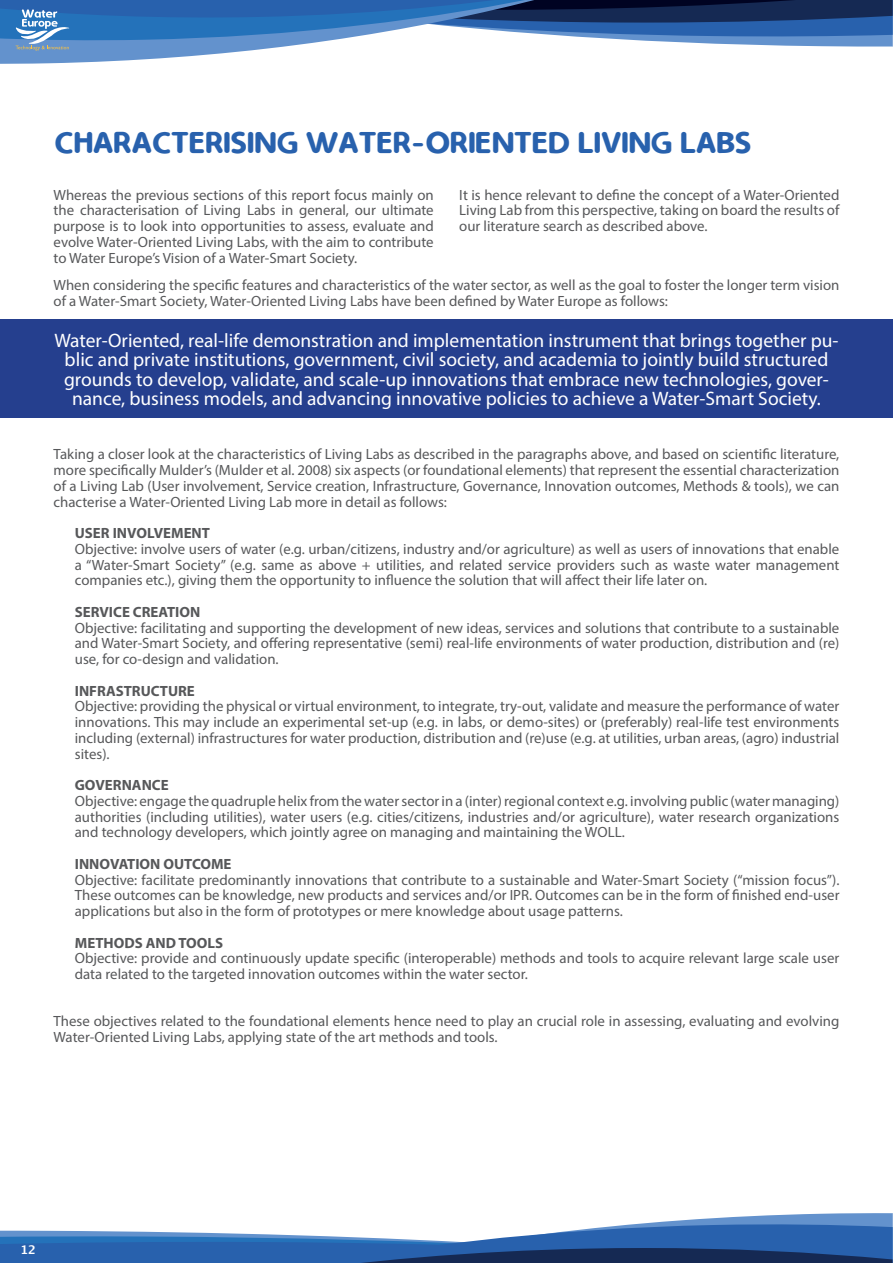
<style>
.page{position:relative;width:893px;height:1263px;background:#fff}
.page>*{position:absolute;margin:0;border:0;box-sizing:border-box;transform-origin:0 0}
.t1{font:31.8px "Simply Rounded";color:#2861ad}
.t2{font:19.5px/19.5px "Myriad Pro";color:#fff;text-align:center}
.t3{font:14.85px/15.8px "Myriad Pro";color:#57585a;text-align:justify}
.t4{font:700 14.85px "Myriad Pro";color:#57585a}
.t5{font:700 12px "Lucida Grande";color:#fff}
</style>
<div class="page">
<svg style="left:0;top:1213px;width:893px;height:50px"></svg>
<svg style="left:0;top:51px;width:244px;height:13px;fill:#6392cd"></svg>
<svg style="left:0;top:0;width:893px;height:51px"></svg>
<div style="left:0;top:320px;width:892px;height:98px;background:#253f8e"></div>
<p class="t1" style="left:55px;top:125px;width:698px">CHARACTERISING WATER-ORIENTED LIVING LABS</p>
<p class="t3" style="left:54px;top:187px;width:382px">Whereas the previous sections of this report focus mainly on the characterisation of Living Labs in general, our ultimate purpose is to look into opportunities to assess, evaluate and evolve Water-Oriented Living Labs, with the aim to contribute to Water Europe’s Vision of a Water-Smart Society.</p>
<p class="t3" style="left:459px;top:187px;width:382px">It is hence relevant to define the concept of a Water-Oriented Living Lab from this perspective, taking on board the results of our literature search as described above.</p>
<p class="t3" style="left:54px;top:277px;width:787px">When considering the specific features and characteristics of the water sector, as well as the goal to foster the longer term vision of a Water-Smart Society, Water-Oriented Living Labs have been defined by Water Europe as follows:</p>
<p class="t2" style="left:54px;top:330px;width:786px">Water-Oriented, real-life demonstration and implementation instrument that brings together pu&shy;blic and private institutions, government, civil society, and academia to jointly build structured grounds to develop, validate, and scale-up innovations that embrace new technologies, gover&shy;nance, business models, and advancing innovative policies to achieve a Water-Smart Society.</p>
<p class="t3" style="left:54px;top:446px;width:787px">Taking a closer look at the characteristics of Living Labs as described in the paragraphs above, and based on scientific literature, more specifically Mulder’s (Mulder et al. 2008) six aspects (or foundational elements) that represent the essential characterization of a Living Lab (User involvement, Service creation, Infrastructure, Governance, Innovation outcomes, Methods &amp; tools), we can chacterise a Water-Oriented Living Lab more in detail as follows:</p>
<p class="t4" style="left:75px;top:523px;width:137px">USER INVOLVEMENT</p>
<p class="t3" style="left:75px;top:541px;width:766px">Objective: involve users of water (e.g. urban/citizens, industry and/or agriculture) as well as users of innovations that enable a “Water-Smart Society” (e.g. same as above + utilities, and related service providers such as waste water management companies etc.), giving them the opportunity to influence the solution that will affect their life later on.</p>
<p class="t4" style="left:75px;top:602px;width:127px">SERVICE CREATION</p>
<p class="t3" style="left:75px;top:619px;width:766px">Objective: facilitating and supporting the development of new ideas, services and solutions that contribute to a sustainable and Water-Smart Society, and offering representative (semi) real-life environments of water production, distribution and (re) use, for co-design and validation.</p>
<p class="t4" style="left:75px;top:681px;width:122px">INFRASTRUCTURE</p>
<p class="t3" style="left:75px;top:698px;width:766px">Objective: providing the physical or virtual environment, to integrate, try-out, validate and measure the performance of water innovations. This may include an experimental set-up (e.g. in labs, or demo-sites) or (preferably) real-life test environments including (external) infrastructures for water production, distribution and (re)use (e.g. at utilities, urban areas, (agro) industrial sites).</p>
<p class="t4" style="left:75px;top:775px;width:95px">GOVERNANCE</p>
<p class="t3" style="left:75px;top:793px;width:766px">Objective: engage the quadruple helix from the water sector in a (inter) regional context e.g. involving public (water managing) authorities (including utilities), water users (e.g. cities/citizens, industries and/or agriculture), water research organizations and technology developers, which jointly agree on managing and maintaining the WOLL.</p>
<p class="t4" style="left:75px;top:854px;width:158px">INNOVATION OUTCOME</p>
<p class="t3" style="left:75px;top:871px;width:766px">Objective: facilitate predominantly innovations that contribute to a sustainable and Water-Smart Society (“mission focus”).<br>These outcomes can be knowledge, new products and services and/or IPR. Outcomes can be in the form of finished end-user applications but also in the form of prototypes or mere knowledge about usage patterns.</p>
<p class="t4" style="left:75px;top:933px;width:150px">METHODS AND TOOLS</p>
<p class="t3" style="left:75px;top:950px;width:766px">Objective: provide and continuously update specific (interoperable) methods and tools to acquire relevant large scale user data related to the targeted innovation outcomes within the water sector.</p>
<p class="t3" style="left:54px;top:1013px;width:787px">These objectives related to the foundational elements hence need to play an crucial role in assessing, evaluating and evolving<br>Water-Oriented Living Labs, applying state of the art methods and tools.</p>
<p class="t5" style="left:20px;top:1241px;width:17px">12</p>
</div>
